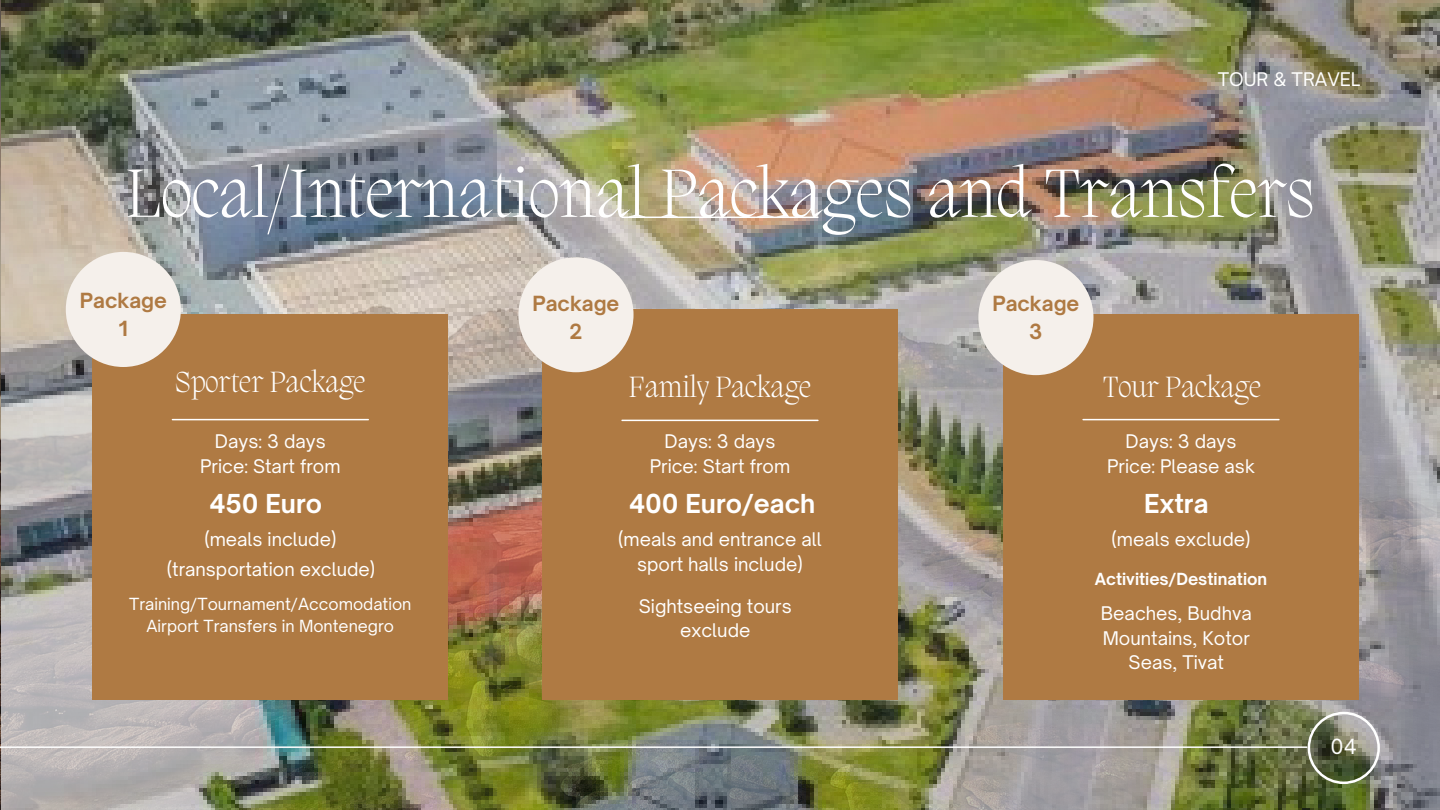
<style>
.page{position:relative;width:1440px;height:810px;background:#fff}
.page>*{position:absolute;margin:0;border:0;box-sizing:border-box;transform-origin:0 0}
.t1{font:200 70px "Migra";color:#fff}
.t2{font:200 30px "Migra";color:#fff}
.t3{font:700 25px "Open Sauce One";color:#fff}
.t4{font:700 20px "Open Sauce One";color:#af7a43}
.t5{font:20px "Open Sauce One";color:#fff}
.t6{font:18px/24.8px "Open Sauce One";color:#fff;text-align:center}
.t7{font:16px "Open Sauce One";color:#fff}
.t8{font:700 16px "Open Sauce One";color:#fff}
</style>
<div class="page">
<img style="left:2px;top:0;width:1438px;height:810px">
<div style="left:92px;top:315px;width:356px;height:385px;background:#af7a43"></div>
<div style="left:542px;top:309px;width:356px;height:391px;background:#af7a43"></div>
<div style="left:1003px;top:315px;width:356px;height:385px;background:#af7a43"></div>
<hr style="left:622px;top:217px;width:196px;height:1px;background:#fff">
<hr style="left:172px;top:419px;width:196px;height:1px;background:#fff">
<hr style="left:622px;top:420px;width:196px;height:1px;background:#fff">
<hr style="left:1083px;top:419px;width:196px;height:1px;background:#fff">
<div style="left:66px;top:252px;width:115px;height:115px;background:#f5f0eb;border-radius:50%"></div>
<div style="left:518px;top:257px;width:116px;height:115px;background:#f5f0eb;border-radius:50%"></div>
<div style="left:978px;top:260px;width:115px;height:115px;background:#f5f0eb;border-radius:50%"></div>
<hr style="left:0;top:746px;width:1307px;height:2px;background:#fff">
<svg style="left:1308px;top:712px;width:72px;height:72px;background:#7c816d"></svg>
<p class="t6" style="left:1218px;top:67px;width:144px">TOUR &amp; TRAVEL</p>
<p class="t1" style="left:125px;top:160px;width:1192px">Local/International Packages and Transfers</p>
<p class="t4" style="left:80px;top:288px;width:88px">Package</p>
<p class="t4" style="left:119px;top:316px;width:11px">1</p>
<p class="t4" style="left:532px;top:291px;width:88px">Package</p>
<p class="t4" style="left:569px;top:319px;width:14px">2</p>
<p class="t4" style="left:992px;top:291px;width:88px">Package</p>
<p class="t4" style="left:1029px;top:319px;width:15px">3</p>
<p class="t2" style="left:175px;top:367px;width:192px">Sporter Package</p>
<p class="t2" style="left:629px;top:373px;width:184px">Family Package</p>
<p class="t2" style="left:1103px;top:373px;width:160px">Tour Package</p>
<p class="t6" style="left:215px;top:429px;width:112px">Days: 3 days</p>
<p class="t6" style="left:200px;top:454px;width:142px">Price: Start from</p>
<p class="t6" style="left:665px;top:429px;width:112px">Days: 3 days</p>
<p class="t6" style="left:650px;top:454px;width:142px">Price: Start from</p>
<p class="t6" style="left:1126px;top:429px;width:112px">Days: 3 days</p>
<p class="t6" style="left:1107px;top:454px;width:149px">Price: Please ask</p>
<p class="t3" style="left:209px;top:488px;width:114px">450 Euro</p>
<p class="t3" style="left:629px;top:488px;width:188px">400 Euro/each</p>
<p class="t3" style="left:1144px;top:488px;width:66px">Extra</p>
<p class="t6" style="left:204px;top:527px;width:134px">(meals include)</p>
<p class="t6" style="left:618px;top:527px;width:205px">(meals and entrance all sport halls include)</p>
<p class="t6" style="left:1112px;top:527px;width:140px">(meals exclude)</p>
<p class="t7" style="left:129px;top:594px;width:284px">Training/Tournament/Accomodation</p>
<p class="t7" style="left:147px;top:616px;width:249px">Airport Transfers in Montenegro</p>
<p class="t6" style="left:167px;top:557px;width:210px">(transportation exclude)</p>
<p class="t8" style="left:1095px;top:569px;width:174px">Activities/Destination</p>
<p class="t6" style="left:639px;top:593px;width:155px">Sightseeing tours exclude</p>
<p class="t6" style="left:1101px;top:601px;width:152px">Beaches, Budhva</p>
<p class="t6" style="left:1103px;top:625px;width:149px">Mountains, Kotor</p>
<p class="t6" style="left:1129px;top:650px;width:97px">Seas, Tivat</p>
<p class="t5" style="left:1331px;top:734px;width:28px">04</p>
</div>
